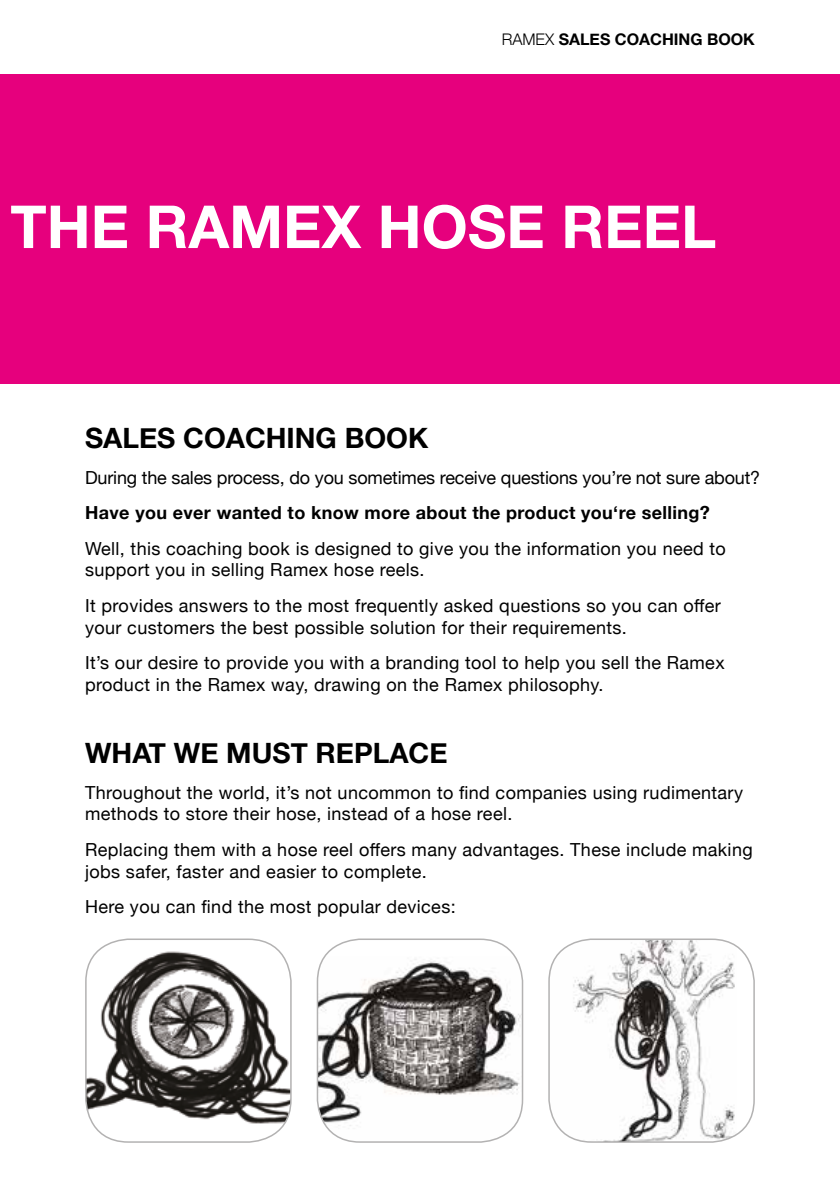
<style>
.page{position:relative;width:840px;height:1191px;background:#fff}
.page>*{position:absolute;margin:0;border:0;box-sizing:border-box;transform-origin:0 0}
.t1{font:700 59.4px "Helvetica Neue";color:#fff}
.t2{font:700 28px "Helvetica Neue";color:#000}
.t3{font:18px/21.6px "Helvetica Neue";letter-spacing:.02em;color:#000}
.t4{font:18px "Helvetica Neue";letter-spacing:-.01em;color:#000}
.t5{font:700 18px "Helvetica Neue";letter-spacing:.02em;color:#000}
.t6{font:700 16px "Helvetica Neue";color:#000}
.s1{font-weight:300}
</style>
<div class="page">
<div style="left:0;top:74px;width:839px;height:310px;background:#e6007d"></div>
<img style="left:86px;top:940px;width:205px;height:202px">
<div style="left:85px;top:938px;width:206px;height:204px;border:2px solid #b3b2b2;border-radius:43px"></div>
<img style="left:319px;top:956px;width:203px;height:186px">
<div style="left:316px;top:938px;width:207px;height:204px;border:2px solid #b3b2b2;border-radius:43px"></div>
<img style="left:550px;top:939px;width:186px;height:203px">
<div style="left:548px;top:938px;width:206px;height:204px;border:2px solid #b3b2b2;border-radius:43px"></div>
<p class="t6" style="left:501px;top:27px;width:254px"><span class="s1">RAMEX</span> SALES COACHING BOOK</p>
<h1 class="t1" style="left:10px;top:180px;width:707px">THE RAMEX HOSE REEL</h1>
<h2 class="t2" style="left:85px;top:416px;width:344px">SALES COACHING BOOK</h2>
<p class="t4" style="left:85px;top:464px;width:676px">During the sales process, do you sometimes receive questions you’re not sure about?</p>
<p class="t5" style="left:85px;top:498px;width:626px">Have you ever wanted to know more about the product you‘re selling?</p>
<p class="t3" style="left:85px;top:538px;width:642px">Well, this coaching book is designed to give you the information you need to support you in selling Ramex hose reels.</p>
<p class="t3" style="left:85px;top:596px;width:637px">It provides answers to the most frequently asked questions so you can offer your customers the best possible solution for their requirements.</p>
<p class="t3" style="left:85px;top:653px;width:640px">It’s our desire to provide you with a branding tool to help you sell the Ramex product in the Ramex way, drawing on the Ramex philosophy.</p>
<h2 class="t2" style="left:85px;top:731px;width:363px">WHAT WE MUST REPLACE</h2>
<p class="t3" style="left:85px;top:782px;width:659px">Throughout the world, it’s not uncommon to find companies using rudimentary methods to store their hose, instead of a hose reel.</p>
<p class="t3" style="left:85px;top:840px;width:668px">Replacing them with a hose reel offers many advantages. These include making jobs safer, faster and easier to complete.</p>
<p class="t3" style="left:85px;top:897px;width:372px">Here you can find the most popular devices:</p>
</div>
